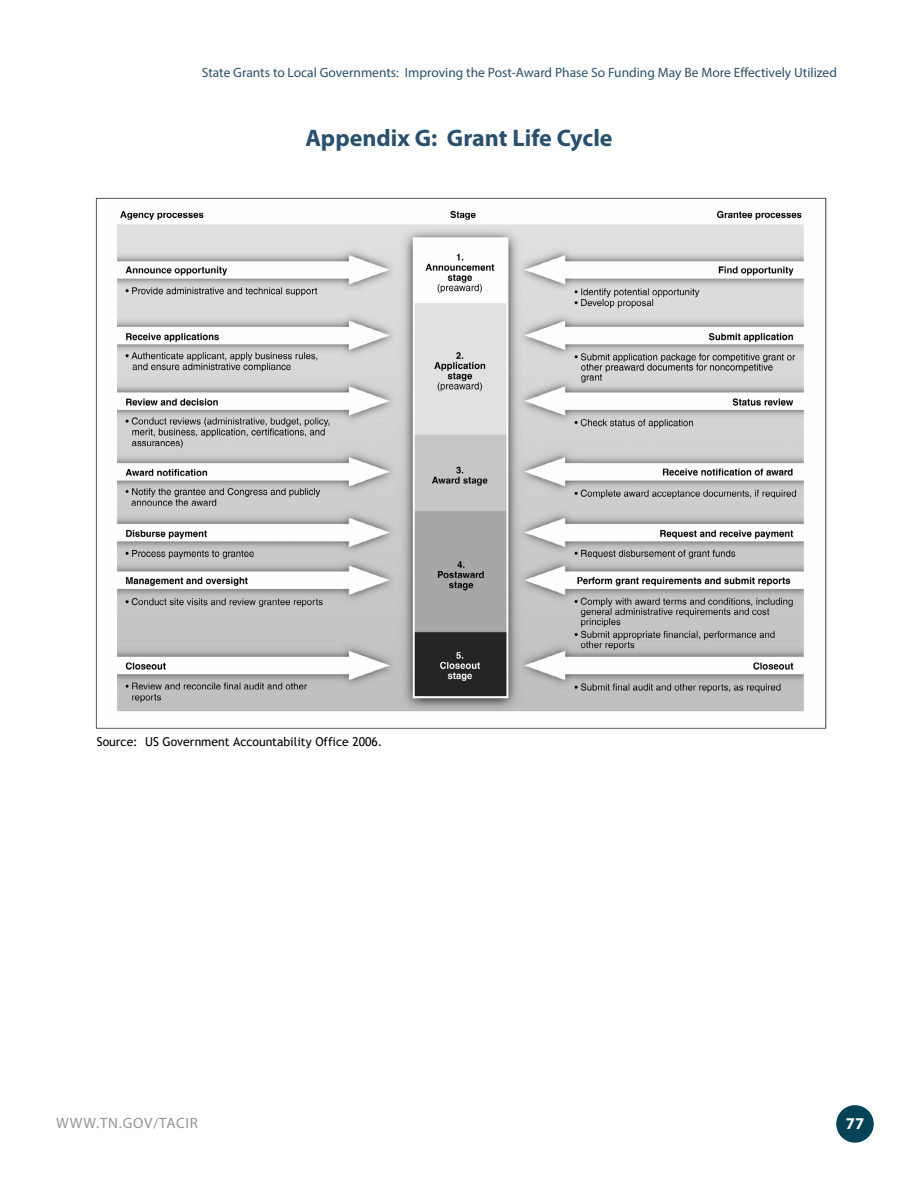
<style>
.page{position:relative;width:918px;height:1188px;background:#fff}
.page>*{position:absolute;margin:0;border:0;box-sizing:border-box;transform-origin:0 0}
.t1{font:700 24px "Myriad Pro";color:#29506d}
.t2{font:700 16.5px "Myriad Pro";color:#fff}
.t3{font:15px "Myriad Pro";letter-spacing:.05em;color:#939598}
.t4{font:13.5px "Myriad Pro";color:#29506d}
.t5{font:12.15px "Trebuchet MS";color:#000}
</style>
<div class="page">
<div style="left:837px;top:1106px;width:36px;height:36px;background:#064357;border-radius:50%"></div>
<div style="left:836px;top:1105px;width:38px;height:38px;border:2px solid #064357;border-radius:50%"></div>
<img style="left:95px;top:197px;width:731px;height:532px">
<p class="t4" style="left:202px;top:64px;width:637px">State Grants to Local Governments: Improving the Post-Award Phase So Funding May Be More Effectively Utilized</p>
<h1 class="t1" style="left:305px;top:123px;width:309px">Appendix G: Grant Life Cycle</h1>
<p class="t5" style="left:97px;top:734px;width:287px">Source: US Government Accountability Office 2006.</p>
<p class="t3" style="left:56px;top:1113px;width:143px">WWW.TN.GOV/TACIR</p>
<p class="t2" style="left:846px;top:1112px;width:20px">77</p>
</div>
